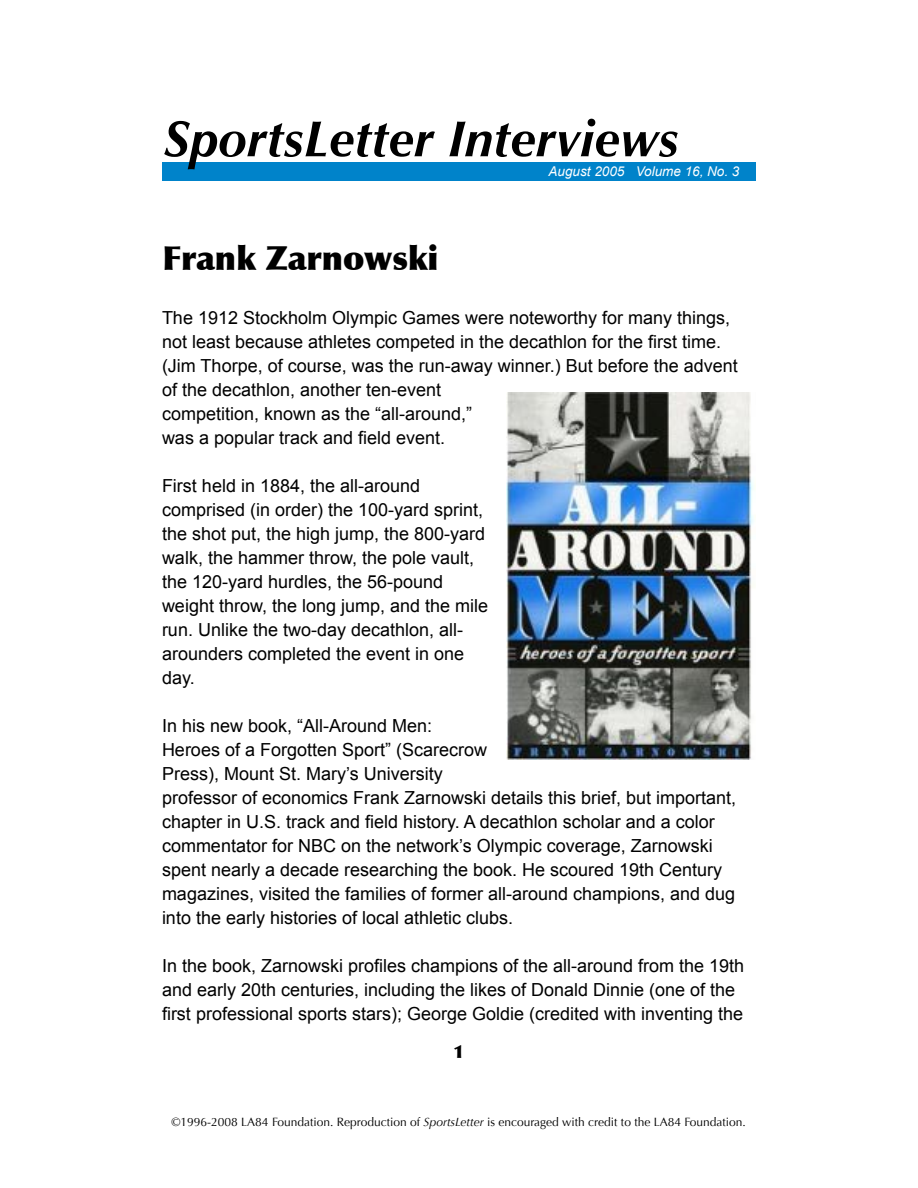
<style>
.page{position:relative;width:918px;height:1188px;background:#fff}
.page>*{position:absolute;margin:0;border:0;box-sizing:border-box;transform-origin:0 0}
.t1{font:italic 700 51px "Optima";color:#000}
.t2{font:900 33px "Optima";color:#000}
.t3{font:18px/24px "Arial";color:#000}
.t4{font:900 18px "Optima";color:#000}
.t5{font:italic 13.5px "Arial";color:#fff}
.t6{font:12px "Optima";color:#000}
.s1{font-style:italic}
</style>
<div class="page">
<div style="left:162px;top:162px;width:594px;height:19px;background:#0083ca"></div>
<img style="left:506px;top:393px;width:248px;height:367px">
<h1 class="t1" style="left:164px;top:109px;width:516px">SportsLetter Interviews</h1>
<p class="t5" style="left:549px;top:164px;width:192px">August 2005 Volume 16, No. 3</p>
<h2 class="t2" style="left:162px;top:238px;width:278px">Frank Zarnowski</h2>
<p class="t3" style="left:162px;top:305px;width:577px">The 1912 Stockholm Olympic Games were noteworthy for many things, not least because athletes competed in the decathlon for the first time. (Jim Thorpe, of course, was the run-away winner.) But before the advent of the decathlon, another ten-event<br>competition, known as the “all-around,”<br>was a popular track and field event.</p>
<p class="t3" style="left:162px;top:473px;width:328px">First held in 1884, the all-around comprised (in order) the 100-yard sprint, the shot put, the high jump, the 800-yard walk, the hammer throw, the pole vault, the 120-yard hurdles, the 56-pound weight throw, the long jump, and the mile run. Unlike the two-day decathlon, all&shy;arounders completed the event in one day.</p>
<p class="t3" style="left:162px;top:713px;width:576px">In his new book, “All-Around Men:<br>Heroes of a Forgotten Sport” (Scarecrow<br>Press), Mount St. Mary’s University<br>professor of economics Frank Zarnowski details this brief, but important, chapter in U.S. track and field history. A decathlon scholar and a color commentator for NBC on the network’s Olympic coverage, Zarnowski spent nearly a decade researching the book. He scoured 19th Century magazines, visited the families of former all-around champions, and dug into the early histories of local athletic clubs.</p>
<p class="t3" style="left:162px;top:953px;width:584px">In the book, Zarnowski profiles champions of the all-around from the 19th and early 20th centuries, including the likes of Donald Dinnie (one of the first professional sports stars); George Goldie (credited with inventing the</p>
<p class="t4" style="left:453px;top:1041px;width:12px">1</p>
<p class="t6" style="left:172px;top:1115px;width:576px">©1996-2008 LA84 Foundation. Reproduction of <span class="s1">SportsLetter</span> is encouraged with credit to the LA84 Foundation.</p>
</div>
